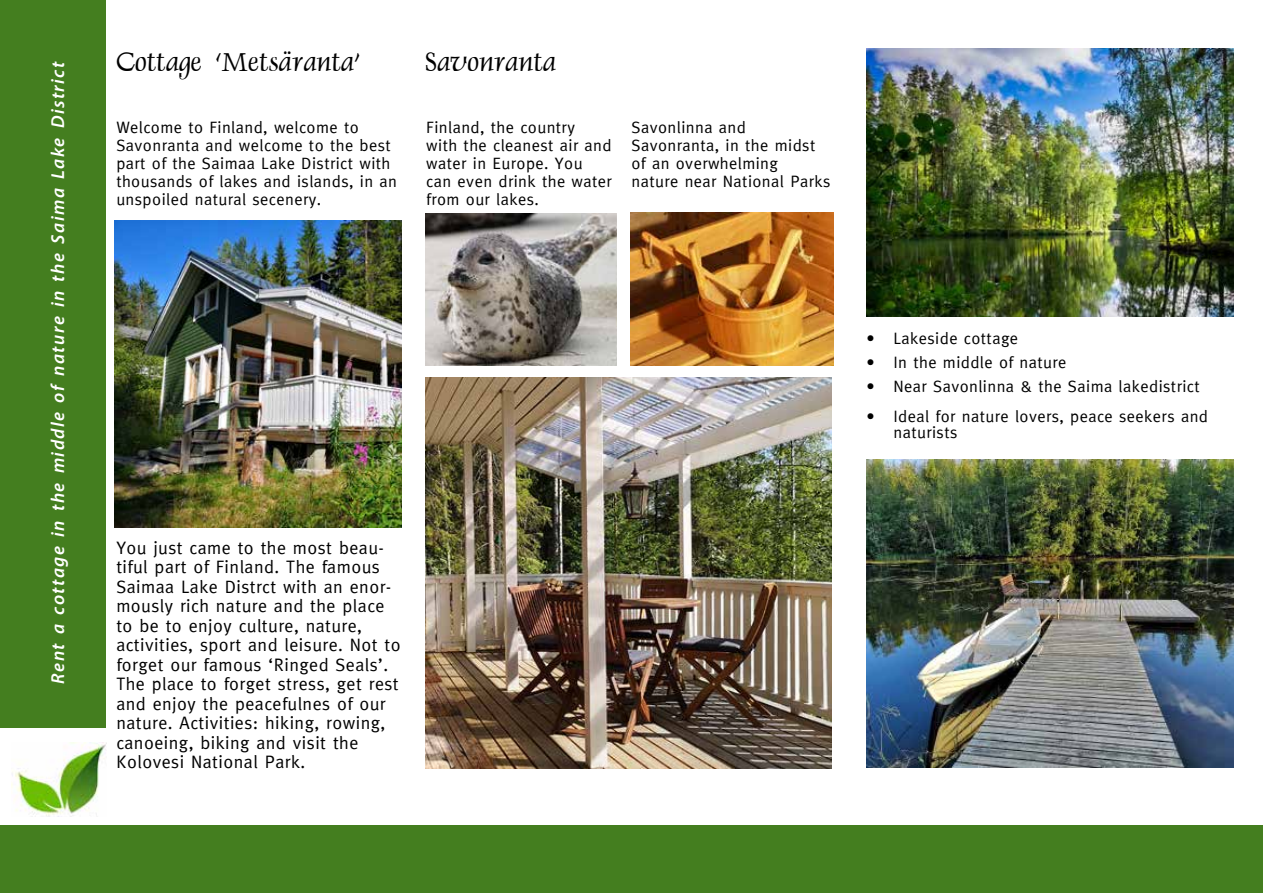
<style>
.page{position:relative;width:1263px;height:893px;background:#fff}
.page>*{position:absolute;margin:0;border:0;box-sizing:border-box;transform-origin:0 0}
.t1{font:30px "Dauphin Plain";color:#000}
.t2{font:italic 600 18.75px "Myriad Pro";letter-spacing:.08em;color:#fff}
.t3{font:18px/19.5px "Meta";letter-spacing:.025em;color:#000}
.t4{font:16.5px/18px "Meta";letter-spacing:.025em;color:#000}
</style>
<div class="page">
<div style="left:0;top:826px;width:1263px;height:67px;background:#447e1f"></div>
<div style="left:0;top:0;width:106px;height:728px;background:#447e1f"></div>
<img style="left:12px;top:743px;width:95px;height:74px">
<img style="left:114px;top:220px;width:288px;height:308px">
<img style="left:426px;top:377px;width:405px;height:391px">
<img style="left:630px;top:213px;width:204px;height:152px">
<img style="left:866px;top:49px;width:368px;height:268px">
<img style="left:426px;top:213px;width:191px;height:152px">
<img style="left:866px;top:459px;width:368px;height:308px">
<p class="t2" style="left:46px;top:684px;width:624px;rotate:-90deg">Rent a cottage in the middle of nature in the Saima Lake District</p>
<h1 class="t1" style="left:116px;top:42px;width:245px">Cottage ‘Metsäranta’</h1>
<h1 class="t1" style="left:426px;top:42px;width:132px">Savonranta</h1>
<p class="t4" style="left:116px;top:118px;width:282px">Welcome to Finland, welcome to Savonranta and welcome to the best part of the Saimaa Lake District with thousands of lakes and islands, in an unspoiled natural secenery.</p>
<p class="t4" style="left:426px;top:118px;width:187px">Finland, the country<br>with the cleanest air and water in Europe. You<br>can even drink the water from our lakes.</p>
<p class="t4" style="left:631px;top:118px;width:201px">Savonlinna and<br>Savonranta, in the midst of an overwhelming<br>nature near National Parks</p>
<p class="t3" style="left:116px;top:537px;width:286px">You just came to the most beau&shy;tiful part of Finland. The famous<br>Saimaa Lake Distrct with an enor&shy;mously rich nature and the place to be to enjoy culture, nature, activities, sport and leisure. Not to forget our famous ‘Ringed Seals’.<br>The place to forget stress, get rest and enjoy the peacefulnes of our nature. Activities: hiking, rowing, canoeing, biking and visit the<br>Kolovesi National Park.</p>
<p class="t4" style="left:866px;top:329px;width:153px">• Lakeside cottage</p>
<p class="t4" style="left:866px;top:353px;width:201px">• In the middle of nature</p>
<p class="t4" style="left:866px;top:377px;width:335px">• Near Savonlinna &amp; the Saima lakedistrict</p>
<p class="t4" style="left:893px;top:407px;width:316px;line-height:16.5px;text-indent:-27px">• Ideal for nature lovers, peace seekers and naturists</p>
</div>
